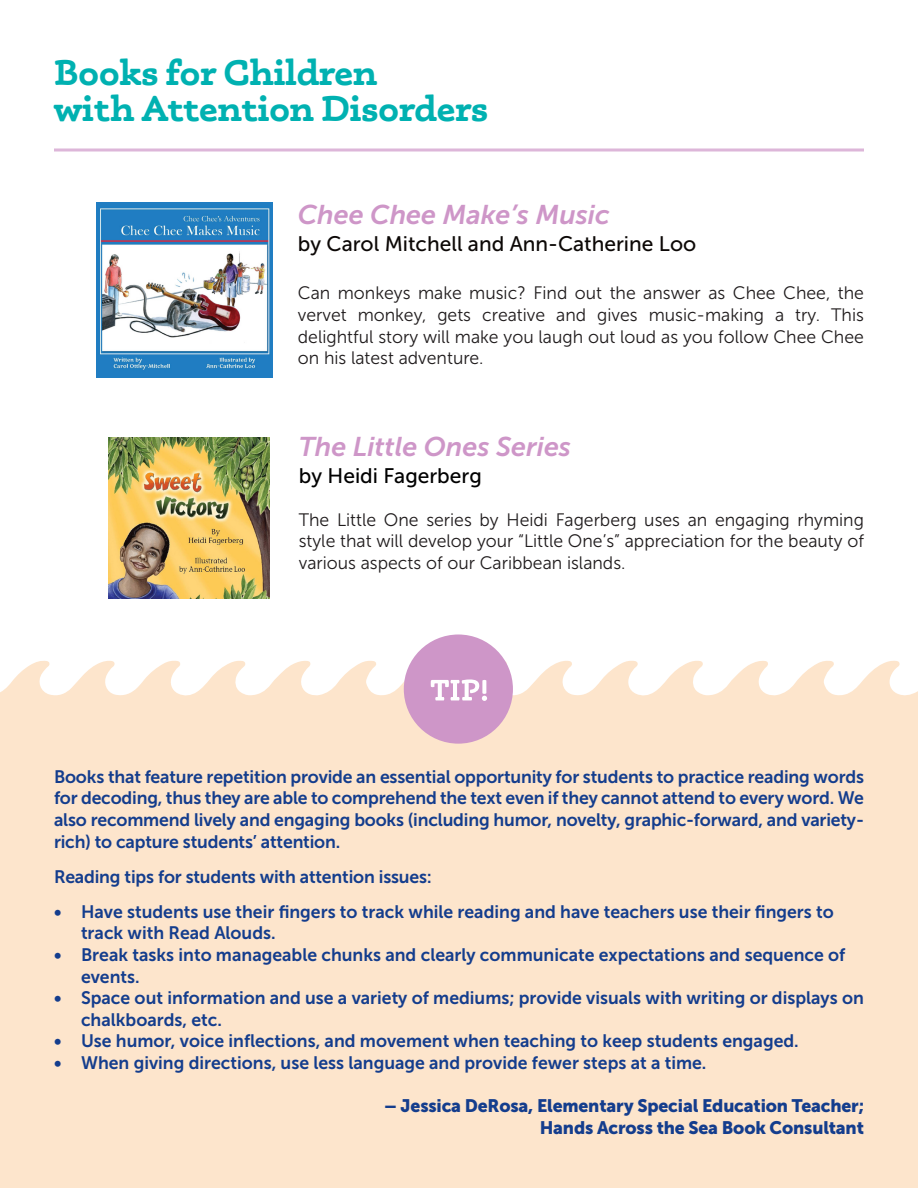
<style>
.page{position:relative;width:918px;height:1188px;background:#fff}
.page>*{position:absolute;margin:0;border:0;box-sizing:border-box;transform-origin:0 0}
.Book_Category{font:700 36px "Phoreus Cherokee";color:#00b1b1}
.Author{font:italic 27px "Museo Sans 700";color:#ce96c8}
.Book_Title{font:italic 27px "Museo Sans 700";color:#ce96c8}
.Author-2{font:21px "Museo Sans 500";color:#0c0806}
.Author-3{font:21px "Museo Sans 500";color:#000}
.Header_1{font:18px/21.6px "Museo Sans 700";color:#143d8d}
.Book_Excerpt{font:18px/21.6px "Museo Sans 300";color:#1f1b1c;text-align:justify}
.Header_1-2{font:18px "Museo Sans 900";letter-spacing:-.01em;color:#143d8d}
</style>
<div class="page">
<div style="left:0;top:660px;width:918px;height:528px;background:#fde5cc"></div>
<div style="left:404px;top:634px;width:109px;height:110px;background:#ce96c8;border-radius:50%"></div>
<svg style="left:431px;top:679px;width:56px;height:22px"></svg>
<img style="left:97px;top:202px;width:175px;height:176px">
<img style="left:108px;top:437px;width:161px;height:161px">
<svg style="left:54px;top:148px;width:810px;height:4px;background:#e5c8e2"></svg>
<p class="Book_Category" style="left:54px;top:50px;width:325px">Books for Children</p>
<p class="Book_Category" style="left:54px;top:86px;width:436px">with Attention Disorders</p>
<p class="Author" style="left:298px;top:199px;width:313px">Chee Chee Make’s Music</p>
<p class="Author-2" style="left:298px;top:232px;width:400px">by Carol Mitchell and Ann-Catherine Loo</p>
<p class="Book_Excerpt" style="left:298px;top:282px;width:568px">Can monkeys make music? Find out the answer as Chee Chee, the vervet monkey, gets creative and gives music-making a try. This delightful story will make you laugh out loud as you follow Chee Chee on his latest adventure.</p>
<p class="Book_Title" style="left:299px;top:431px;width:274px">The Little Ones Series</p>
<p class="Author-3" style="left:299px;top:464px;width:185px">by Heidi Fagerberg</p>
<p class="Book_Excerpt" style="left:299px;top:509px;width:567px">The Little One series by Heidi Fagerberg uses an engaging rhyming style that will develop your “Little One’s” appreciation for the beauty of various aspects of our Caribbean islands.</p>
<p class="Header_1" style="left:54px;top:766px;width:812px;text-align:justify">Books that feature repetition provide an essential opportunity for students to practice reading words for decoding, thus they are able to comprehend the text even if they cannot attend to every word. We also recommend lively and engaging books (including humor, novelty, graphic-forward, and variety&shy;rich) to capture students’ attention.</p>
<p class="Header_1" style="left:54px;top:866px;width:379px">Reading tips for students with attention issues:</p>
<p class="Header_1" style="left:81px;top:901px;width:754px;text-indent:-27px">• Have students use their fingers to track while reading and have teachers use their fingers to track with Read Alouds.</p>
<p class="Header_1" style="left:81px;top:944px;width:766px;text-indent:-27px">• Break tasks into manageable chunks and clearly communicate expectations and sequence of events.</p>
<p class="Header_1" style="left:81px;top:987px;width:784px;text-indent:-27px">• Space out information and use a variety of mediums; provide visuals with writing or displays on chalkboards, etc.</p>
<p class="Header_1" style="left:54px;top:1030px;width:746px">• Use humor, voice inflections, and movement when teaching to keep students engaged.</p>
<p class="Header_1" style="left:54px;top:1052px;width:654px">• When giving directions, use less language and provide fewer steps at a time.</p>
<p class="Header_1-2" style="left:384px;top:1096px;width:481px">– Jessica DeRosa, Elementary Special Education Teacher;</p>
<p class="Header_1-2" style="left:540px;top:1117px;width:326px">Hands Across the Sea Book Consultant</p>
</div>
